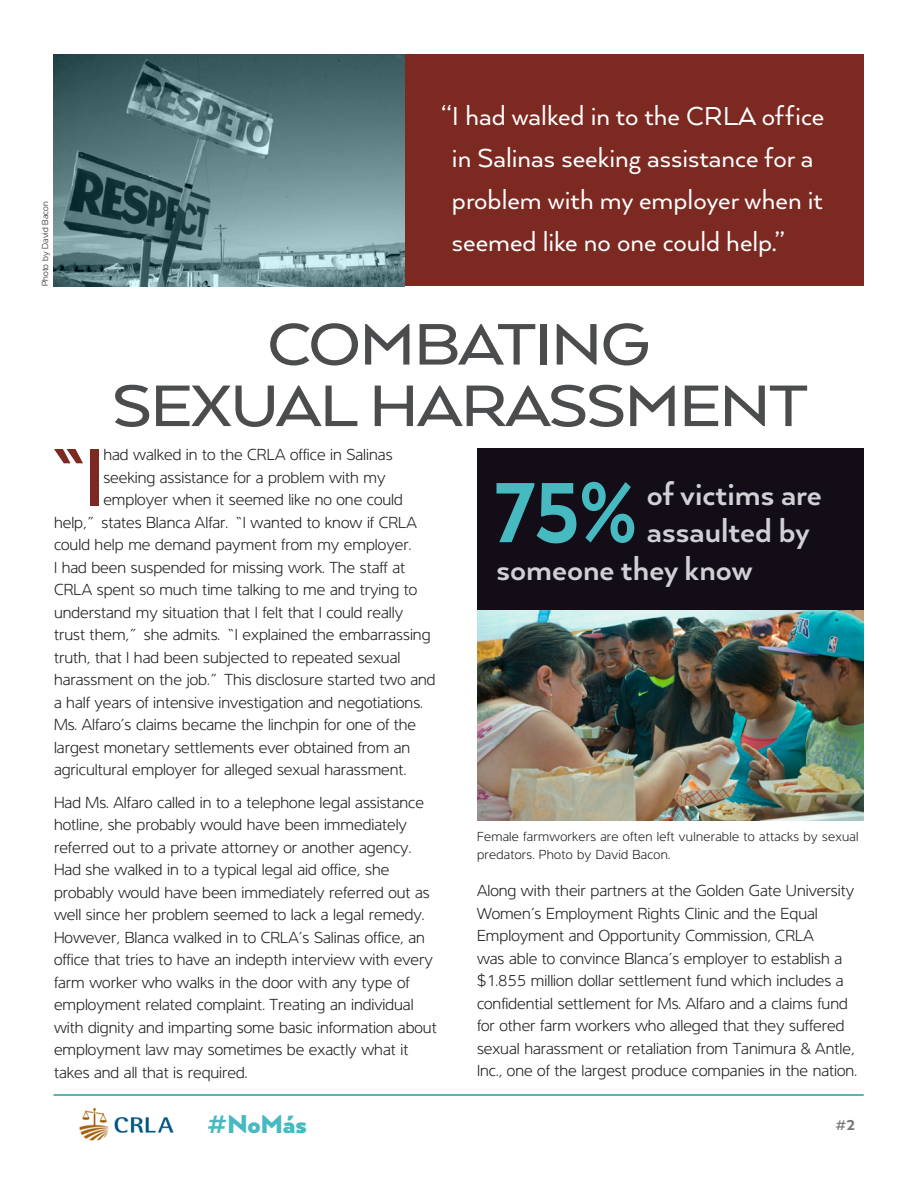
<style>
.page{position:relative;width:918px;height:1188px;background:#fff}
.page>*{position:absolute;margin:0;border:0;box-sizing:border-box;transform-origin:0 0}
.t1{font:800 98.55px "Arquitecta";color:#46b9c1;scale:.87 1}
.body_text{font:500 83.25px "Interval";color:#7c2921}
.t2{font:500 67.5px/61.5px "Arquitecta";letter-spacing:-.03em;color:#4b4c4d;text-align:center;scale:1.11 1}
.t3{font:700 36px "Arquitecta";color:#d1d0d5}
.intro_text{font:30px/42px "Arquitecta";color:#fff}
.t4{font:900 30px "Arquitecta";letter-spacing:-.015em;color:#46b9c1}
.body_text-2{font:300 16.5px/22.5px "Interval";color:#231f20}
.t5{font:800 16.5px "Arquitecta";color:#76787b}
.t6{font:300 13.5px/18px "Interval";letter-spacing:.02em;color:#231f20}
.t7{font:300 9px "Interval";letter-spacing:.015em;color:#231f20}
</style>
<div class="page">
<div style="left:54px;top:54px;width:810px;height:232px;background:#7c2921"></div>
<img style="left:477px;top:610px;width:387px;height:211px">
<div style="left:477px;top:448px;width:387px;height:162px;background:#130d18"></div>
<img style="left:79px;top:1107px;width:95px;height:34px">
<hr style="left:54px;top:1094px;width:809px;height:2px;background:#2c9898">
<img style="left:53px;top:54px;width:352px;height:232px">
<p class="t7" style="left:40px;top:286px;width:87px;rotate:-90deg">Photo by David Bacon</p>
<p class="intro_text" style="left:452px;top:94px;width:374px;text-indent:-11px">“I had walked in to the CRLA office in Salinas seeking assistance for a problem with my employer when it seemed like no one could help.”</p>
<p class="t2" style="left:112px;top:311px;width:629px">COMBATING<br>SEXUAL HARASSMENT</p>
<p class="body_text" style="left:46px;top:430px;width:59px">“I</p>
<p class="body_text-2" style="left:103px;top:443px;width:291px">had walked in to the CRLA office in Salinas</p>
<p class="body_text-2" style="left:103px;top:466px;width:284px">seeking assistance for a problem with my</p>
<p class="body_text-2" style="left:103px;top:488px;width:301px">employer when it seemed like no one could</p>
<p class="body_text-2" style="left:54px;top:511px;width:364px">help,” states Blanca Alfar. “I wanted to know if CRLA</p>
<p class="body_text-2" style="left:54px;top:533px;width:359px">could help me demand payment from my employer.</p>
<p class="body_text-2" style="left:54px;top:556px;width:353px">I had been suspended for missing work. The staff at</p>
<p class="body_text-2" style="left:54px;top:578px;width:365px">CRLA spent so much time talking to me and trying to</p>
<p class="body_text-2" style="left:54px;top:601px;width:351px">understand my situation that I felt that I could really</p>
<p class="body_text-2" style="left:54px;top:623px;width:378px">trust them,” she admits. “I explained the embarrassing</p>
<p class="body_text-2" style="left:54px;top:646px;width:348px">truth, that I had been subjected to repeated sexual</p>
<p class="body_text-2" style="left:54px;top:668px;width:383px">harassment on the job.” This disclosure started two and</p>
<p class="body_text-2" style="left:54px;top:691px;width:370px">a half years of intensive investigation and negotiations.</p>
<p class="body_text-2" style="left:54px;top:713px;width:364px">Ms. Alfaro’s claims became the linchpin for one of the</p>
<p class="body_text-2" style="left:54px;top:736px;width:358px">largest monetary settlements ever obtained from an</p>
<p class="body_text-2" style="left:54px;top:758px;width:354px">agricultural employer for alleged sexual harassment.</p>
<p class="body_text-2" style="left:54px;top:791px;width:384px">Had Ms. Alfaro called in to a telephone legal assistance hotline, she probably would have been immediately referred out to a private attorney or another agency.<br>Had she walked in to a typical legal aid office, she probably would have been immediately referred out as well since her problem seemed to lack a legal remedy.<br>However, Blanca walked in to CRLA’s Salinas office, an office that tries to have an indepth interview with every farm worker who walks in the door with any type of employment related complaint. Treating an individual with dignity and imparting some basic information about employment law may sometimes be exactly what it takes and all that is required.</p>
<p class="t1" style="left:494px;top:451px;width:166px">75%</p>
<p class="t3" style="left:647px;top:471px;width:177px">of victims are</p>
<p class="t3" style="left:647px;top:509px;width:165px">assaulted by</p>
<p class="t3" style="left:496px;top:546px;width:258px">someone they know</p>
<p class="t6" style="left:477px;top:828px;width:383px">Female farmworkers are often left vulnerable to attacks by sexual predators. Photo by David Bacon.</p>
<p class="body_text-2" style="left:477px;top:879px;width:382px">Along with their partners at the Golden Gate University Women’s Employment Rights Clinic and the Equal Employment and Opportunity Commission, CRLA<br>was able to convince Blanca’s employer to establish a $1.855 million dollar settlement fund which includes a confidential settlement for Ms. Alfaro and a claims fund for other farm workers who alleged that they suffered sexual harassment or retaliation from Tanimura &amp; Antle, Inc., one of the largest produce companies in the nation.</p>
<p class="t4" style="left:207px;top:1106px;width:102px">#NoMás</p>
<p class="t5" style="left:836px;top:1115px;width:21px">#2</p>
</div>
